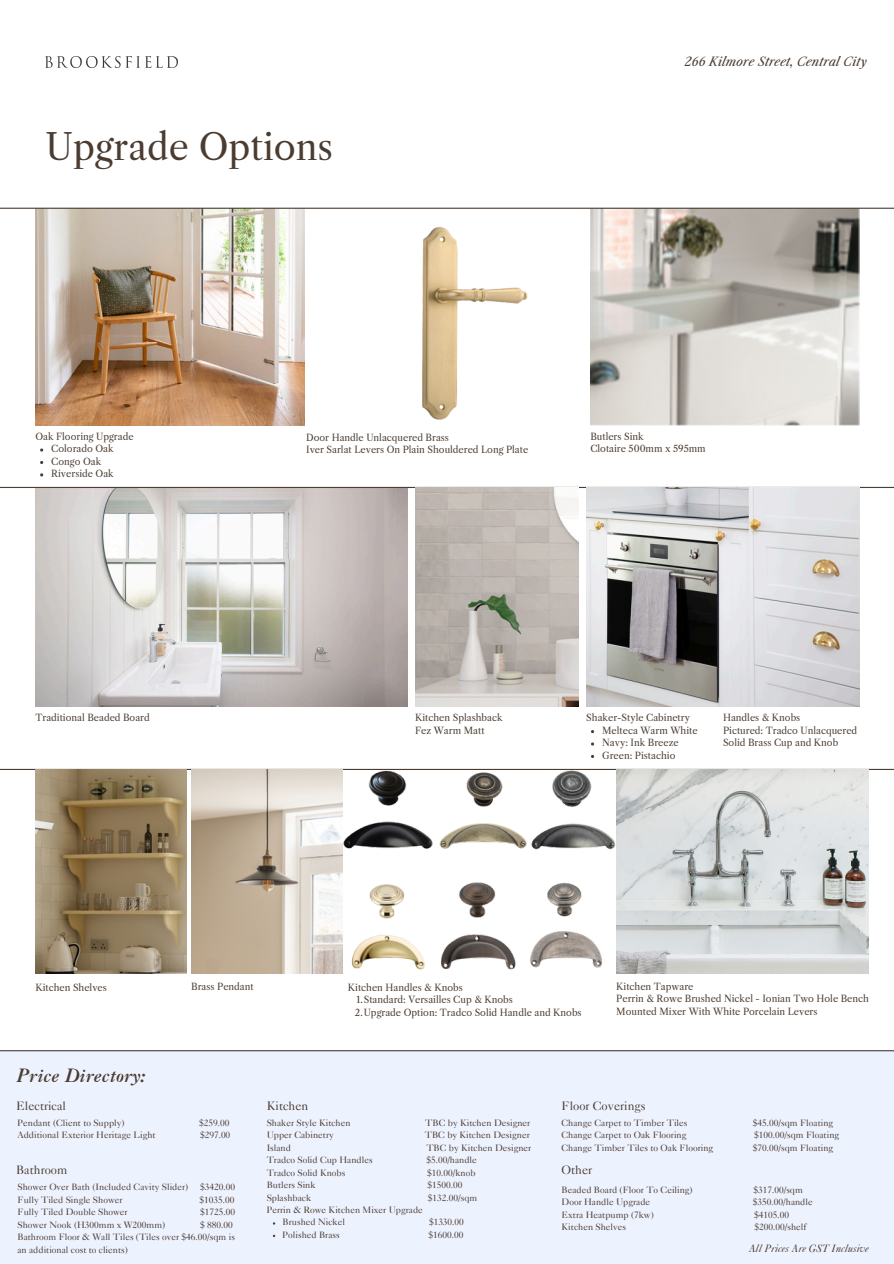
<style>
.page{position:relative;width:894px;height:1264px;background:#fff}
.page>*{position:absolute;margin:0;border:0;box-sizing:border-box;transform-origin:0 0}
.t1{font:35.7px "Libre Caslon Text";color:#4b3c31}
.t2{font:italic 18.3px "Caslon 3 LT Std";color:#4b3c31}
.t3{font:12.3px "Caslon 540 LT Std";color:#4b3c31}
.t4{font:italic 12px "Libre Caslon Text";color:#4b3c31}
.t5{font:italic 10.8px "Caslon 540 LT Std";color:#4b3c31}
.t6{font:9.3px "Caslon 540 LT Std";color:#4b3c31}
.t7{font:9.3px/12.5px "Libre Caslon Text";color:#4b3c31}
</style>
<div class="page">
<img style="left:46px;top:56px;width:131px;height:11px">
<img style="left:422px;top:226px;width:106px;height:194px">
<img style="left:35px;top:209px;width:269px;height:217px">
<img style="left:590px;top:209px;width:269px;height:216px">
<hr style="left:0;top:208px;width:893px;height:1px;background:#4b3c31">
<img style="left:35px;top:488px;width:372px;height:219px">
<hr style="left:0;top:487px;width:893px;height:1px;background:#4b3c31">
<hr style="left:0;top:769px;width:893px;height:1px;background:#4b3c31">
<img style="left:415px;top:487px;width:163px;height:220px">
<img style="left:35px;top:769px;width:151px;height:204px">
<img style="left:191px;top:769px;width:677px;height:204px">
<img style="left:586px;top:487px;width:273px;height:219px">
<div style="left:0;top:1050px;width:892px;height:213px;background:#edf2ff"></div>
<hr style="left:0;top:1050px;width:893px;height:1px;background:#4b3c31">
<p class="t1" style="left:46px;top:125px;width:289px">Upgrade Options</p>
<h4 class="t4" style="left:684px;top:54px;width:184px">266 Kilmore Street, Central City</h4>
<p class="t7" style="left:35px;top:430px;width:100px">Oak Flooring Upgrade</p>
<p class="t7" style="left:51px;top:443px;width:64px">Colorado Oak</p>
<p class="t7" style="left:51px;top:455px;width:51px">Congo Oak</p>
<p class="t7" style="left:51px;top:467px;width:64px">Riverside Oak</p>
<p class="t7" style="left:306px;top:431px;width:144px">Door Handle Unlacquered Brass</p>
<p class="t7" style="left:306px;top:443px;width:223px">Iver Sarlat Levers On Plain Shouldered Long Plate</p>
<p class="t7" style="left:590px;top:430px;width:55px">Butlers Sink</p>
<p class="t7" style="left:590px;top:442px;width:117px">Clotaire 500mm x 595mm</p>
<p class="t7" style="left:35px;top:712px;width:116px">Traditional Beaded Board</p>
<p class="t7" style="left:415px;top:711px;width:89px">Kitchen Splashback</p>
<p class="t7" style="left:415px;top:724px;width:71px">Fez Warm Matt</p>
<p class="t7" style="left:586px;top:712px;width:105px">Shaker-Style Cabinetry</p>
<p class="t7" style="left:602px;top:724px;width:97px">Melteca Warm White</p>
<p class="t7" style="left:602px;top:736px;width:78px">Navy: Ink Breeze</p>
<p class="t7" style="left:602px;top:749px;width:75px">Green: Pistachio</p>
<p class="t7" style="left:722px;top:711px;width:79px">Handles &amp; Knobs</p>
<p class="t7" style="left:722px;top:724px;width:136px">Pictured: Tradco Unlacquered<br>Solid Brass Cup and Knob</p>
<p class="t7" style="left:35px;top:981px;width:73px">Kitchen Shelves</p>
<p class="t7" style="left:191px;top:980px;width:64px">Brass Pendant</p>
<p class="t7" style="left:348px;top:981px;width:116px">Kitchen Handles &amp; Knobs</p>
<p class="t7" style="left:356px;top:993px;width:158px">1.Standard: Versailles Cup &amp; Knobs</p>
<p class="t7" style="left:355px;top:1006px;width:228px">2.Upgrade Option: Tradco Solid Handle and Knobs</p>
<p class="t7" style="left:616px;top:980px;width:79px">Kitchen Tapware</p>
<p class="t7" style="left:616px;top:992px;width:254px">Perrin &amp; Rowe Brushed Nickel - Ionian Two Hole Bench<br>Mounted Mixer With White Porcelain Levers</p>
<p class="t2" style="left:16px;top:1068px;width:131px">Price Directory:</p>
<h2 class="t3" style="left:16px;top:1101px;width:51px">Electrical</h2>
<h3 class="t6" style="left:18px;top:1119px;width:108px">Pendant (Client to Supply)</h3>
<h3 class="t6" style="left:199px;top:1119px;width:32px">$259.00</h3>
<p class="t6" style="left:18px;top:1131px;width:140px">Additional Exterior Heritage Light</p>
<p class="t6" style="left:200px;top:1131px;width:32px">$297.00</p>
<p class="t3" style="left:16px;top:1165px;width:53px">Bathroom</p>
<h3 class="t6" style="left:18px;top:1183px;width:172px">Shower Over Bath (Included Cavity Slider)</h3>
<h3 class="t6" style="left:200px;top:1183px;width:36px">$3420.00</h3>
<p class="t6" style="left:18px;top:1196px;width:106px">Fully Tiled Single Shower</p>
<p class="t6" style="left:199px;top:1196px;width:36px">$1035.00</p>
<p class="t6" style="left:18px;top:1208px;width:112px">Fully Tiled Double Shower</p>
<p class="t6" style="left:200px;top:1208px;width:36px">$1725.00</p>
<p class="t6" style="left:18px;top:1221px;width:149px">Shower Nook (H300mm x W200mm)</p>
<p class="t6" style="left:200px;top:1221px;width:34px">$ 880.00</p>
<p class="t6" style="left:18px;top:1233px;width:219px">Bathroom Floor &amp; Wall Tiles (Tiles over $46.00/sqm is</p>
<p class="t6" style="left:18px;top:1245px;width:112px">an additional cost to clients)</p>
<p class="t3" style="left:266px;top:1101px;width:43px">Kitchen</p>
<h3 class="t6" style="left:266px;top:1119px;width:85px">Shaker Style Kitchen</h3>
<h3 class="t6" style="left:425px;top:1119px;width:106px">TBC by Kitchen Designer</h3>
<h3 class="t6" style="left:266px;top:1131px;width:69px">Upper Cabinetry</h3>
<h3 class="t6" style="left:424px;top:1131px;width:106px">TBC by Kitchen Designer</h3>
<p class="t6" style="left:266px;top:1144px;width:26px">Island</p>
<p class="t6" style="left:426px;top:1144px;width:106px">TBC by Kitchen Designer</p>
<p class="t6" style="left:266px;top:1156px;width:107px">Tradco Solid Cup Handles</p>
<p class="t6" style="left:426px;top:1156px;width:52px">$5.00/handle</p>
<p class="t6" style="left:266px;top:1169px;width:80px">Tradco Solid Knobs</p>
<p class="t6" style="left:427px;top:1169px;width:50px">$10.00/knob</p>
<p class="t6" style="left:266px;top:1181px;width:50px">Butlers Sink</p>
<p class="t6" style="left:427px;top:1181px;width:36px">$1500.00</p>
<p class="t6" style="left:266px;top:1193px;width:46px">Splashback</p>
<p class="t6" style="left:428px;top:1193px;width:51px">$132.00/sqm</p>
<p class="t6" style="left:266px;top:1206px;width:158px">Perrin &amp; Rowe Kitchen Mixer Upgrade</p>
<p class="t6" style="left:282px;top:1218px;width:64px">Brushed Nickel</p>
<p class="t6" style="left:429px;top:1218px;width:36px">$1330.00</p>
<p class="t6" style="left:282px;top:1231px;width:59px">Polished Brass</p>
<p class="t6" style="left:428px;top:1231px;width:36px">$1600.00</p>
<p class="t3" style="left:561px;top:1101px;width:85px">Floor Coverings</p>
<p class="t6" style="left:561px;top:1119px;width:127px">Change Carpet to Timber Tiles</p>
<p class="t6" style="left:752px;top:1119px;width:82px">$45.00/sqm Floating</p>
<p class="t6" style="left:561px;top:1131px;width:126px">Change Carpet to Oak Flooring</p>
<p class="t6" style="left:754px;top:1131px;width:86px">$100.00/sqm Floating</p>
<p class="t6" style="left:561px;top:1144px;width:153px">Change Timber Tiles to Oak Flooring</p>
<p class="t6" style="left:752px;top:1144px;width:82px">$70.00/sqm Floating</p>
<p class="t3" style="left:561px;top:1165px;width:32px">Other</p>
<h3 class="t6" style="left:561px;top:1186px;width:133px">Beaded Board (Floor To Ceiling)</h3>
<h3 class="t6" style="left:753px;top:1186px;width:51px">$317.00/sqm</h3>
<p class="t6" style="left:561px;top:1198px;width:90px">Door Handle Upgrade</p>
<p class="t6" style="left:752px;top:1198px;width:61px">$350.00/handle</p>
<p class="t6" style="left:561px;top:1210px;width:94px">Extra Heatpump (7kw)</p>
<p class="t6" style="left:754px;top:1210px;width:36px">$4105.00</p>
<p class="t6" style="left:561px;top:1223px;width:66px">Kitchen Shelves</p>
<p class="t6" style="left:754px;top:1223px;width:54px">$200.00/shelf</p>
<p class="t5" style="left:748px;top:1244px;width:121px">All Prices Are GST Inclusive</p>
</div>
